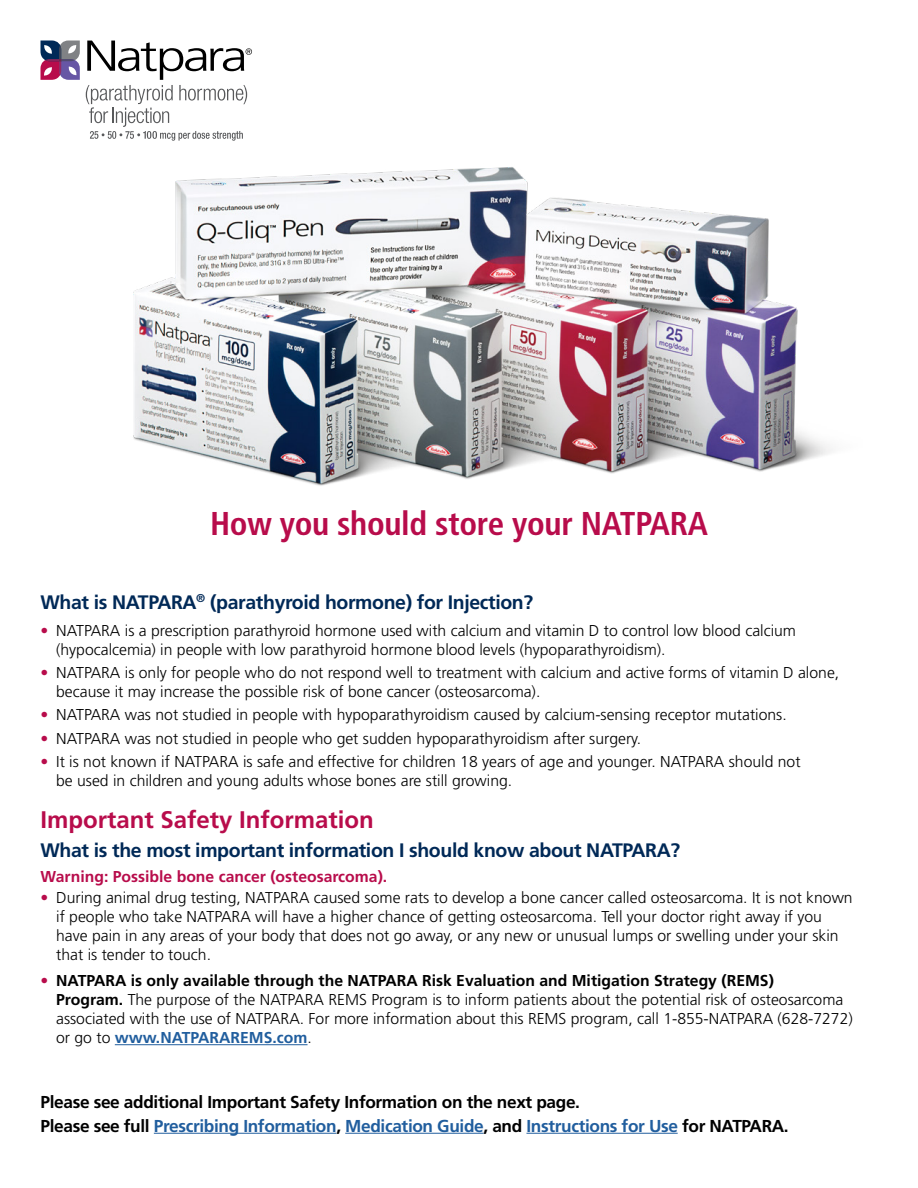
<style>
.page{position:relative;width:918px;height:1188px;background:#fff}
.page>*{position:absolute;margin:0;border:0;box-sizing:border-box;transform-origin:0 0}
.t1{font:700 condensed 33px "Frutiger LT Std";letter-spacing:-.01em;color:#b80c4b}
.t2{font:700 24px "Frutiger LT Std";color:#b80c4b}
.t3{font:700 19.5px "Frutiger LT Std";letter-spacing:-.02em;color:#002957}
.t4{font:700 17.25px/23.4px "Frutiger LT Std";letter-spacing:-.02em;color:#000}
.t5{font:300 15.75px/18.9px "Frutiger LT Std";color:#000}
.t6{font:700 15.75px "Frutiger LT Std";color:#b80c4b}
.s1{color:#b80c4b}
.s2{font-weight:700}
.s3{font-weight:700;color:#215e9e}
.s4{color:#215e9e}
</style>
<div class="page">
<img style="left:133px;top:167px;width:700px;height:319px">
<hr style="left:115px;top:1044px;width:193px;height:1px;background:#215e9e">
<hr style="left:154px;top:1133px;width:182px;height:1px;background:#215e9e">
<hr style="left:345px;top:1133px;width:138px;height:1px;background:#215e9e">
<hr style="left:526px;top:1133px;width:152px;height:1px;background:#215e9e">
<svg style="left:86px;top:41px;width:166px;height:100px"></svg>
<svg style="left:40px;top:40px;width:40px;height:40px;background:#84668c"></svg>
<h1 class="t1" style="left:210px;top:503px;width:499px">How you should store your NATPARA</h1>
<p class="t3" style="left:40px;top:590px;width:494px">What is NATPARA<sup>®</sup> (parathyroid hormone) for Injection?</p>
<p class="t5" style="left:56px;top:622px;width:741px;text-indent:-16px"><span class="s1">•</span> NATPARA is a prescription parathyroid hormone used with calcium and vitamin D to control low blood calcium (hypocalcemia) in people with low parathyroid hormone blood levels (hypoparathyroidism).</p>
<p class="t5" style="left:56px;top:664px;width:785px;text-indent:-16px"><span class="s1">•</span> NATPARA is only for people who do not respond well to treatment with calcium and active forms of vitamin D alone, because it may increase the possible risk of bone cancer (osteosarcoma).</p>
<p class="t5" style="left:40px;top:706px;width:748px"><span class="s1">•</span> NATPARA was not studied in people with hypoparathyroidism caused by calcium-sensing receptor mutations.</p>
<p class="t5" style="left:40px;top:729px;width:602px"><span class="s1">•</span> NATPARA was not studied in people who get sudden hypoparathyroidism after surgery.</p>
<p class="t5" style="left:56px;top:752px;width:746px;text-indent:-16px"><span class="s1">•</span> It is not known if NATPARA is safe and effective for children 18 years of age and younger. NATPARA should not be used in children and young adults whose bones are still growing.</p>
<h2 class="t2" style="left:40px;top:806px;width:335px">Important Safety Information</h2>
<p class="t3" style="left:40px;top:839px;width:641px">What is the most important information I should know about NATPARA?</p>
<p class="t6" style="left:40px;top:867px;width:348px">Warning: Possible bone cancer (osteosarcoma).</p>
<p class="t5" style="left:56px;top:889px;width:798px;text-indent:-16px"><span class="s1">•</span> During animal drug testing, NATPARA caused some rats to develop a bone cancer called osteosarcoma. It is not known if people who take NATPARA will have a higher chance of getting osteosarcoma. Tell your doctor right away if you have pain in any areas of your body that does not go away, or any new or unusual lumps or swelling under your skin that is tender to touch.</p>
<p class="t5" style="left:56px;top:972px;width:798px;text-indent:-16px"><span class="s1">•</span> <span class="s2">NATPARA is only available through the NATPARA Risk Evaluation and Mitigation Strategy (REMS)<br>Program.</span> The purpose of the NATPARA REMS Program is to inform patients about the potential risk of osteosarcoma associated with the use of NATPARA. For more information about this REMS program, call 1-855-NATPARA (628-7272) or go to <span class="s3">www.NATPARAREMS.com</span>.</p>
<p class="t4" style="left:40px;top:1091px;width:750px">Please see additional Important Safety Information on the next page.<br>Please see full <span class="s4">Prescribing Information</span>, <span class="s4">Medication Guide</span>, and <span class="s4">Instructions for Use</span> for NATPARA.</p>
</div>
